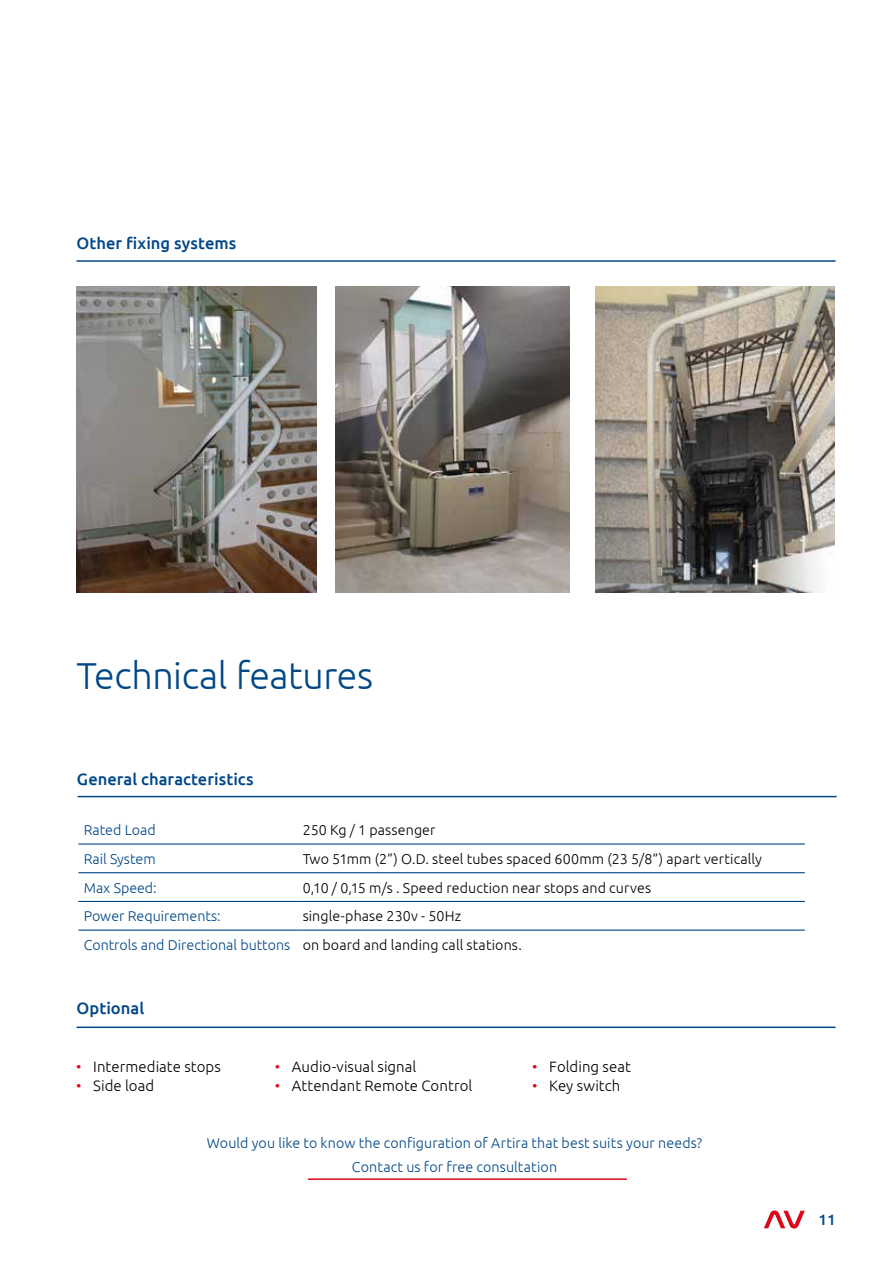
<style>
.page{position:relative;width:893px;height:1263px;background:#fff}
.page>*{position:absolute;margin:0;border:0;box-sizing:border-box;transform-origin:0 0}
.t1{font:300 37.5px "Ubuntu";letter-spacing:-.01em;color:#004786}
.t2{font:500 16.5px "Ubuntu";letter-spacing:.005em;color:#004786}
.t3{font:300 15px "Ubuntu";letter-spacing:.005em;color:#000}
.t4{font:500 15px "Ubuntu";color:#004786}
.t5{font:300 14.4px "Ubuntu";letter-spacing:.005em;color:#004786}
.t6{font:300 14.25px/28.7px "Ubuntu";letter-spacing:.005em;color:#000}
.t7{font:300 14.25px "Ubuntu";letter-spacing:.005em;color:#004786}
.s1{color:#004786}
.s2{color:#db081a}
</style>
<div class="page">
<svg style="left:764px;top:1210px;width:41px;height:18px"></svg>
<hr style="left:77px;top:260px;width:759px;height:2px;background:#004786">
<img style="left:595px;top:287px;width:239px;height:306px">
<img style="left:77px;top:287px;width:240px;height:305px">
<img style="left:336px;top:287px;width:234px;height:306px">
<hr style="left:78px;top:843px;width:224px;height:1px;background:#004786">
<hr style="left:302px;top:843px;width:503px;height:1px;background:#004786">
<hr style="left:78px;top:872px;width:224px;height:1px;background:#004786">
<hr style="left:302px;top:872px;width:503px;height:1px;background:#004786">
<hr style="left:78px;top:901px;width:224px;height:1px;background:#004786">
<hr style="left:302px;top:901px;width:503px;height:1px;background:#004786">
<hr style="left:78px;top:929px;width:224px;height:2px;background:#004786">
<hr style="left:302px;top:929px;width:503px;height:2px;background:#004786">
<hr style="left:78px;top:796px;width:759px;height:1px;background:#004786">
<hr style="left:308px;top:1178px;width:319px;height:2px;background:#db081a">
<hr style="left:77px;top:1026px;width:759px;height:2px;background:#004786">
<p class="t2" style="left:77px;top:232px;width:161px">Other fixing systems</p>
<h1 class="t1" style="left:77px;top:653px;width:298px">Technical features</h1>
<p class="t2" style="left:77px;top:768px;width:178px">General characteristics</p>
<p class="t7" style="left:84px;top:821px;width:73px">Rated Load</p>
<p class="t6" style="left:303px;top:815px;width:134px">250 Kg / 1 passenger</p>
<p class="t7" style="left:84px;top:850px;width:73px">Rail System</p>
<p class="t6" style="left:303px;top:844px;width:461px">Two 51mm (2”) O.D. steel tubes spaced 600mm (23 5/8”) apart vertically</p>
<p class="t7" style="left:84px;top:879px;width:75px">Max Speed:</p>
<p class="t6" style="left:303px;top:873px;width:350px">0,10 / 0,15 m/s . Speed reduction near stops and curves</p>
<p class="t7" style="left:84px;top:908px;width:138px">Power Requirements:</p>
<p class="t6" style="left:84px;top:901px;width:440px;text-indent:219px">single-phase 230v - 50Hz<br><span class="s1">Controls and Directional buttons</span> on board and landing call stations.</p>
<p class="t2" style="left:77px;top:998px;width:69px">Optional</p>
<p class="t3" style="left:76px;top:1057px;width:146px"><span class="s2">•</span> Intermediate stops</p>
<p class="t3" style="left:76px;top:1076px;width:80px"><span class="s2">•</span> Side load</p>
<p class="t3" style="left:275px;top:1057px;width:143px"><span class="s2">•</span> Audio-visual signal</p>
<p class="t3" style="left:275px;top:1076px;width:199px"><span class="s2">•</span> Attendant Remote Control</p>
<p class="t3" style="left:532px;top:1057px;width:100px"><span class="s2">•</span> Folding seat</p>
<p class="t3" style="left:532px;top:1076px;width:90px"><span class="s2">•</span> Key switch</p>
<p class="t7" style="left:207px;top:1134px;width:497px">Would you like to know the configuration of Artira that best suits your needs?</p>
<p class="t5" style="left:352px;top:1158px;width:207px">Contact us for free consultation</p>
<p class="t4" style="left:818px;top:1210px;width:19px">11</p>
</div>
